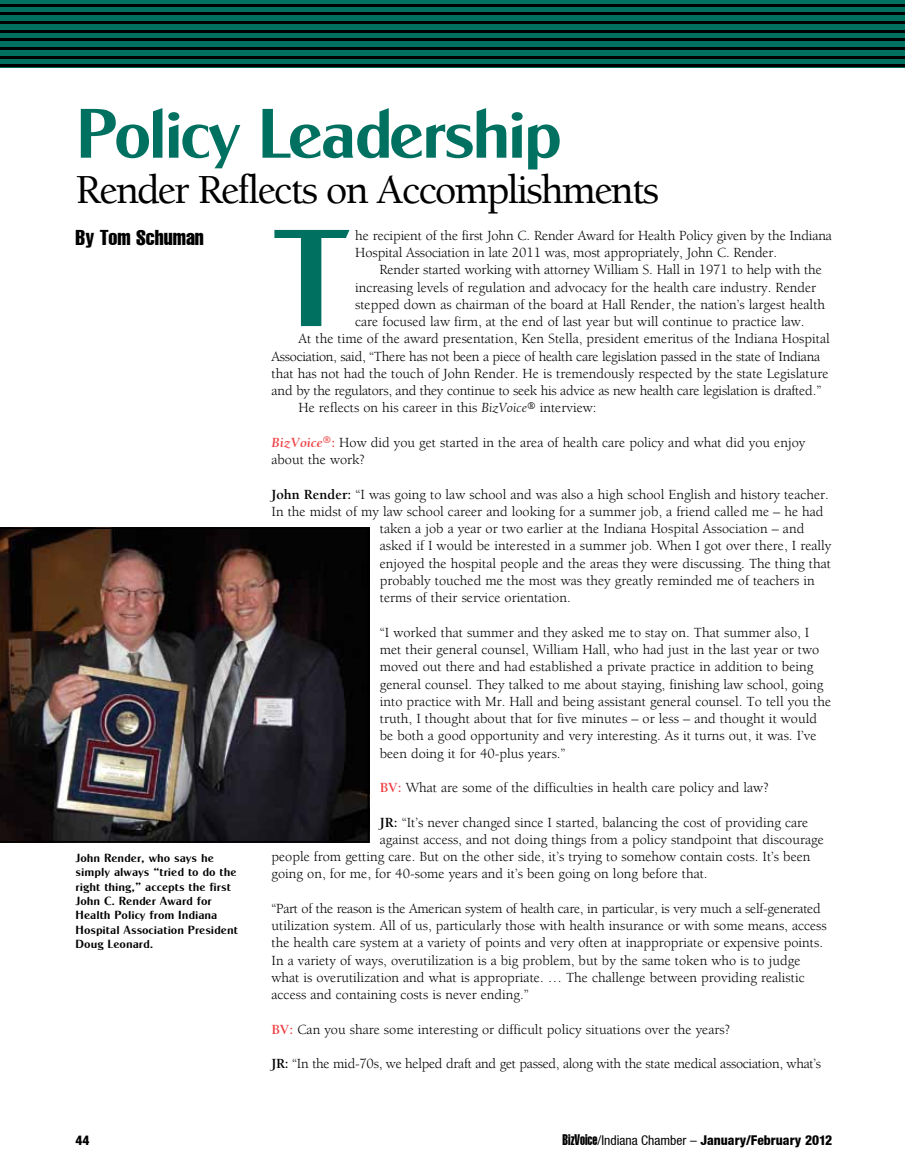
<style>
.page{position:relative;width:905px;height:1175px;background:#fff}
.page>*{position:absolute;margin:0;border:0;box-sizing:border-box;transform-origin:0 0}
.t1{font:138.9px "Cg Globe Gothic Bd";color:#007161}
.t2{font:70.5px "Cg Globe Gothic Bd";letter-spacing:-.05em;color:#007161}
.t3{font:500 42px "Berkeley";letter-spacing:-.05em;color:#000}
.t4{font:extra-condensed 21px "Helvetica";color:#000}
.t5{font:14.25px/17.2px "Berkeley";color:#000}
.t6{font:14.25px "Berkeley";letter-spacing:-.02em;color:#000}
.t7{font:800 condensed 13.5px "Helvetica Neue";color:#000}
.t8{font:12px/14.4px "Cg Globe Gothic Bd";color:#000}
.s1{font-style:italic}
.s2{font-weight:700;font-style:italic;color:#ef3e42}
.s3{font-weight:700;color:#ef3e42}
.s4{font-weight:700}
.s5{font-family:"Helvetica Extra Compressed";font-weight:400;font-stretch:normal;font-size:15px}
.s6{font-weight:400}
</style>
<div class="page">
<div style="left:0;top:0;width:904px;height:67px;background:#007161"></div>
<hr style="left:0;top:4px;width:904px;height:2px;background:#000">
<hr style="left:0;top:12px;width:904px;height:3px;background:#000">
<hr style="left:0;top:21px;width:904px;height:3px;background:#000">
<hr style="left:0;top:30px;width:904px;height:2px;background:#000">
<hr style="left:0;top:38px;width:904px;height:3px;background:#000">
<hr style="left:0;top:47px;width:904px;height:3px;background:#000">
<hr style="left:0;top:56px;width:904px;height:2px;background:#000">
<hr style="left:0;top:64px;width:904px;height:3px;background:#000">
<img style="left:0;top:527px;width:369px;height:315px">
<h2 class="t2" style="left:76px;top:91px;width:488px">Policy Leadership</h2>
<h3 class="t3" style="left:76px;top:167px;width:585px">Render Reflects on Accomplishments</h3>
<h3 class="t4" style="left:76px;top:224px;width:130px">By Tom Schuman</h3>
<h1 class="t1" style="left:271px;top:194px;width:81px">T</h1>
<p class="t5" style="left:355px;top:227px;width:478px">he recipient of the first John C. Render Award for Health Policy given by the Indiana<br>Hospital Association in late 2011 was, most appropriately, John C. Render.</p>
<p class="t5" style="left:379px;top:261px;width:443px">Render started working with attorney William S. Hall in 1971 to help with the</p>
<p class="t5" style="left:355px;top:279px;width:462px">increasing levels of regulation and advocacy for the health care industry. Render</p>
<p class="t5" style="left:355px;top:296px;width:471px">stepped down as chairman of the board at Hall Render, the nation’s largest health</p>
<p class="t5" style="left:355px;top:313px;width:451px">care focused law firm, at the end of last year but will continue to practice law.</p>
<p class="t5" style="left:298px;top:330px;width:533px">At the time of the award presentation, Ken Stella, president emeritus of the Indiana Hospital</p>
<p class="t6" style="left:271px;top:349px;width:550px">Association, said, “There has not been a piece of health care legislation passed in the state of Indiana</p>
<p class="t5" style="left:271px;top:365px;width:558px">that has not had the touch of John Render. He is tremendously respected by the state Legislature</p>
<p class="t6" style="left:271px;top:383px;width:551px">and by the regulators, and they continue to seek his advice as new health care legislation is drafted.”</p>
<p class="t5" style="left:298px;top:399px;width:299px">He reflects on his career in this <span class="s1">BizVoice</span><sup>®</sup> interview:</p>
<p class="t5" style="left:271px;top:434px;width:535px"><span class="s2">BizVoice</span><sup>®</sup><span class="s3">:</span> How did you get started in the area of health care policy and what did you enjoy about the work?</p>
<p class="t5" style="left:271px;top:486px;width:559px"><span class="s4">John Render:</span> “I was going to law school and was also a high school English and history teacher.</p>
<p class="t5" style="left:271px;top:503px;width:553px">In the midst of my law school career and looking for a summer job, a friend called me – he had</p>
<p class="t5" style="left:380px;top:520px;width:426px">taken a job a year or two earlier at the Indiana Hospital Association – and</p>
<p class="t5" style="left:380px;top:537px;width:453px">asked if I would be interested in a summer job. When I got over there, I really</p>
<p class="t5" style="left:380px;top:555px;width:452px">enjoyed the hospital people and the areas they were discussing. The thing that</p>
<p class="t5" style="left:380px;top:572px;width:436px">probably touched me the most was they greatly reminded me of teachers in</p>
<p class="t5" style="left:380px;top:589px;width:192px">terms of their service orientation.</p>
<p class="t5" style="left:380px;top:624px;width:453px">“I worked that summer and they asked me to stay on. That summer also, I met their general counsel, William Hall, who had just in the last year or two moved out there and had established a private practice in addition to being general counsel. They talked to me about staying, finishing law school, going into practice with Mr. Hall and being assistant general counsel. To tell you the truth, I thought about that for five minutes – or less – and thought it would be both a good opportunity and very interesting. As it turns out, it was. I’ve been doing it for 40-plus years.”</p>
<p class="t5" style="left:380px;top:779px;width:390px"><span class="s3">BV:</span> What are some of the difficulties in health care policy and law?</p>
<p class="t5" style="left:380px;top:813px;width:430px"><span class="s4">JR:</span> “It’s never changed since I started, balancing the cost of providing care</p>
<p class="t5" style="left:380px;top:831px;width:445px">against access, and not doing things from a policy standpoint that discourage</p>
<p class="t5" style="left:271px;top:848px;width:540px">people from getting care. But on the other side, it’s trying to somehow contain costs. It’s been</p>
<p class="t5" style="left:271px;top:865px;width:437px">going on, for me, for 40-some years and it’s been going on long before that.</p>
<p class="t5" style="left:271px;top:900px;width:557px">“Part of the reason is the American system of health care, in particular, is very much a self-generated utilization system. All of us, particularly those with health insurance or with some means, access the health care system at a variety of points and very often at inappropriate or expensive points.<br>In a variety of ways, overutilization is a big problem, but by the same token who is to judge what is overutilization and what is appropriate. … The challenge between providing realistic access and containing costs is never ending.”</p>
<p class="t5" style="left:271px;top:1021px;width:460px"><span class="s3">BV:</span> Can you share some interesting or difficult policy situations over the years?</p>
<p class="t6" style="left:271px;top:1056px;width:551px"><span class="s4">JR:</span> “In the mid-70s, we helped draft and get passed, along with the state medical association, what’s</p>
<p class="t8" style="left:76px;top:850px;width:164px">John Render, who says he simply always “tried to do the right thing,” accepts the first<br>John C. Render Award for<br>Health Policy from Indiana<br>Hospital Association President<br>Doug Leonard.</p>
<p class="t7" style="left:76px;top:1132px;width:16px">44</p>
<p class="t7" style="left:562px;top:1132px;width:271px"><span class="s5">BizVoice</span><span class="s6">/Indiana Chamber –</span> January/February 2012</p>
</div>
